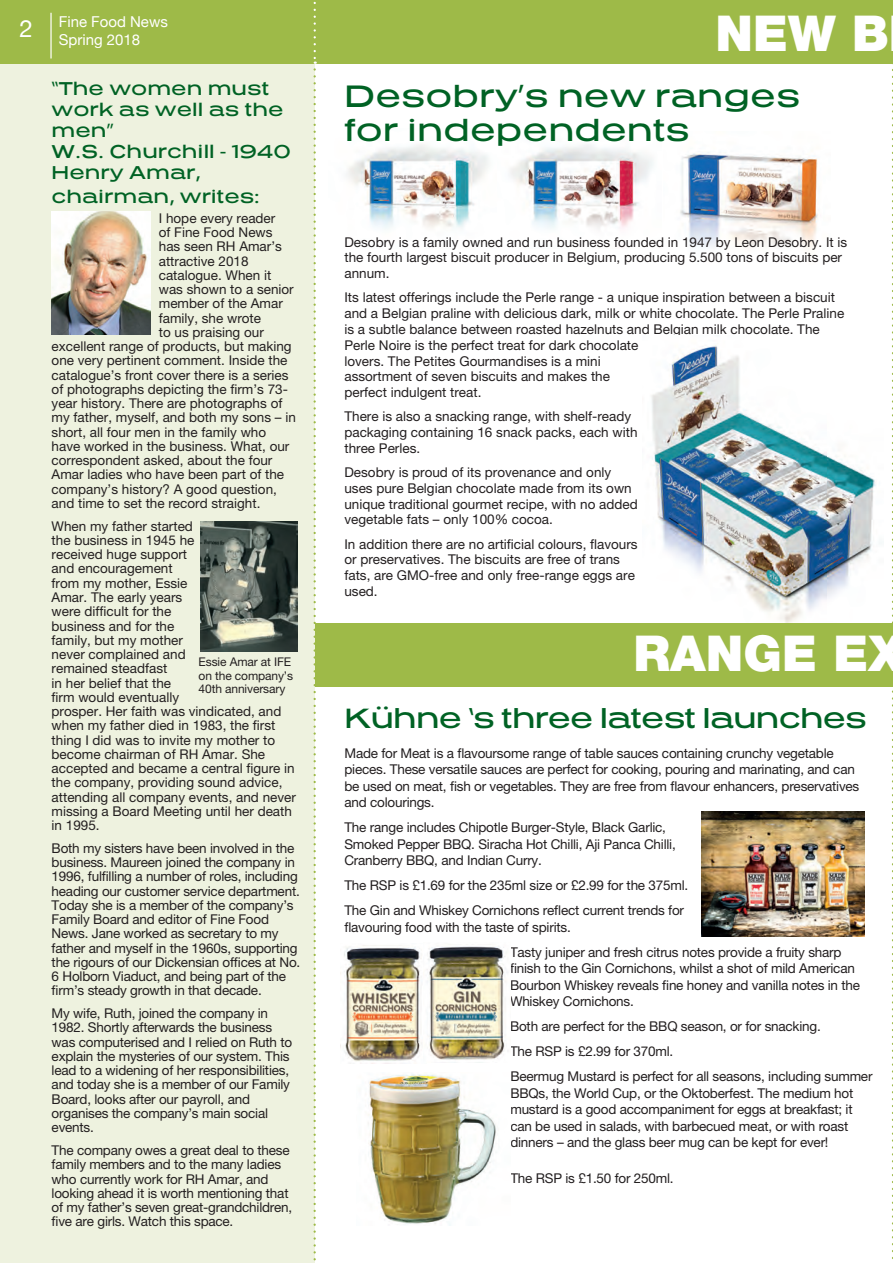
<style>
.page{position:relative;width:893px;height:1263px;background:#fff}
.page>*{position:absolute;margin:0;border:0;box-sizing:border-box;transform-origin:0 0}
.t1{font:900 49.5px "Helvetica Neue";color:#fff}
.t2{font:30px/34.5px "Presicav Rg";color:#006224}
.t3{font:27px "Presicav Rg";letter-spacing:-.03em;color:#006224}
.t4{font:18px/21px "Presicav Rg";color:#006224}
.t5{font:15px/18px "Helvetica Neue";color:#fff}
.t6{font:13.5px/14.2px "Helvetica Neue";color:#231f20}
.t7{font:12px/13.5px "Helvetica Neue";letter-spacing:-.01em;color:#231f20}
.s1{font-size:24px}
</style>
<div class="page">
<img style="left:348px;top:144px;width:305px;height:85px">
<img style="left:680px;top:152px;width:138px;height:96px">
<img style="left:651px;top:345px;width:225px;height:278px">
<svg style="left:892px;top:64px;width:1px;height:1195px"></svg>
<div style="left:0;top:12px;width:315px;height:1251px;background:#eef2df"></div>
<div style="left:0;top:0;width:893px;height:64px;background:#9eba48"></div>
<div style="left:316px;top:623px;width:577px;height:64px;background:#9eba48"></div>
<hr style="left:50px;top:13px;width:2px;height:46px;background:#fff">
<svg style="left:314px;top:1px;width:2px;height:1260px"></svg>
<img style="left:51px;top:211px;width:99px;height:123px">
<img style="left:200px;top:521px;width:98px;height:130px">
<img style="left:702px;top:812px;width:163px;height:124px">
<img style="left:368px;top:1074px;width:128px;height:151px">
<img style="left:340px;top:945px;width:82px;height:119px">
<img style="left:427px;top:944px;width:81px;height:116px">
<p class="t5" style="left:59px;top:14px;width:111px;text-indent:-39px"><span class="s1">2</span> Fine Food News<br>Spring 2018</p>
<h3 class="t4" style="left:52px;top:78px;width:241px">“The women must work as well as the men”<br>W.S. Churchill - 1940<br>Henry Amar,</h3>
<h3 class="t4" style="left:52px;top:186px;width:209px">chairman, writes:</h3>
<p class="t6" style="left:159px;top:211px;width:118px">I hope every reader</p>
<p class="t6" style="left:159px;top:225px;width:115px">of Fine Food News</p>
<p class="t6" style="left:159px;top:239px;width:125px">has seen RH Amar’s</p>
<p class="t6" style="left:159px;top:253px;width:91px">attractive 2018</p>
<p class="t6" style="left:159px;top:268px;width:114px">catalogue. When it</p>
<p class="t6" style="left:159px;top:282px;width:136px">was shown to a senior</p>
<p class="t6" style="left:159px;top:296px;width:126px">member of the Amar</p>
<p class="t6" style="left:159px;top:310px;width:104px">family, she wrote</p>
<p class="t6" style="left:159px;top:325px;width:107px">to us praising our</p>
<p class="t6" style="left:52px;top:339px;width:242px">excellent range of products, but making</p>
<p class="t6" style="left:52px;top:353px;width:237px">one very pertinent comment. Inside the</p>
<p class="t6" style="left:52px;top:367px;width:239px">catalogue’s front cover there is a series</p>
<p class="t6" style="left:52px;top:382px;width:238px">of photographs depicting the firm’s 73-</p>
<p class="t6" style="left:52px;top:396px;width:232px">year history. There are photographs of</p>
<p class="t6" style="left:52px;top:410px;width:246px">my father, myself, and both my sons – in</p>
<p class="t6" style="left:52px;top:424px;width:216px">short, all four men in the family who</p>
<p class="t6" style="left:52px;top:439px;width:239px">have worked in the business. What, our</p>
<p class="t6" style="left:52px;top:453px;width:222px">correspondent asked, about the four</p>
<p class="t6" style="left:52px;top:467px;width:234px">Amar ladies who have been part of the</p>
<p class="t6" style="left:52px;top:481px;width:227px">company’s history? A good question,</p>
<p class="t6" style="left:52px;top:496px;width:210px">and time to set the record straight.</p>
<p class="t6" style="left:52px;top:518px;width:246px">When my father started<br>the business in 1945 he<br>received huge support<br>and encouragement<br>from my mother, Essie<br>Amar. The early years<br>were difficult for the<br>business and for the<br>family, but my mother<br>never complained and<br>remained steadfast<br>in her belief that the<br>firm would eventually<br>prosper. Her faith was vindicated, and when my father died in 1983, the first thing I did was to invite my mother to become chairman of RH Amar. She accepted and became a central figure in the company, providing sound advice, attending all company events, and never missing a Board Meeting until her death in 1995.</p>
<p class="t6" style="left:52px;top:841px;width:250px">Both my sisters have been involved in the business. Maureen joined the company in 1996, fulfilling a number of roles, including heading our customer service department.<br>Today she is a member of the company’s Family Board and editor of Fine Food News. Jane worked as secretary to my father and myself in the 1960s, supporting the rigours of our Dickensian offices at No.<br>6 Holborn Viaduct, and being part of the firm’s steady growth in that decade.</p>
<p class="t6" style="left:52px;top:1006px;width:242px">My wife, Ruth, joined the company in 1982. Shortly afterwards the business was computerised and I relied on Ruth to explain the mysteries of our system. This lead to a widening of her responsibilities, and today she is a member of our Family Board, looks after our payroll, and organises the company’s main social events.</p>
<p class="t6" style="left:52px;top:1143px;width:242px">The company owes a great deal to these family members and to the many ladies who currently work for RH Amar, and looking ahead it is worth mentioning that of my father’s seven great-grandchildren, five are girls. Watch this space.</p>
<p class="t7" style="left:199px;top:655px;width:96px">Essie Amar at IFE on the company’s<br>40th anniversary</p>
<h1 class="t1" style="left:716px;top:4px;width:175px">NEW B</h1>
<h2 class="t2" style="left:344px;top:77px;width:457px">Desobry’s new ranges for independents</h2>
<p class="t6" style="left:344px;top:234px;width:504px;line-height:15.8px">Desobry is a family owned and run business founded in 1947 by Leon Desobry. It is the fourth largest biscuit producer in Belgium, producing 5.500 tons of biscuits per annum.</p>
<p class="t6" style="left:344px;top:290px;width:501px;line-height:15.8px">Its latest offerings include the Perle range - a unique inspiration between a biscuit and a Belgian praline with delicious dark, milk or white chocolate. The Perle Praline is a subtle balance between roasted hazelnuts and Belgian milk chocolate. The Perle Noire is the perfect treat for dark chocolate<br>lovers. The Petites Gourmandises is a mini<br>assortment of seven biscuits and makes the<br>perfect indulgent treat.</p>
<p class="t6" style="left:344px;top:408px;width:295px;line-height:15.8px">There is also a snacking range, with shelf-ready packaging containing 16 snack packs, each with three Perles.</p>
<p class="t6" style="left:344px;top:464px;width:295px;line-height:15.8px">Desobry is proud of its provenance and only uses pure Belgian chocolate made from its own unique traditional gourmet recipe, with no added vegetable fats – only 100% cocoa.</p>
<p class="t6" style="left:344px;top:536px;width:295px;line-height:15.8px">In addition there are no artificial colours, flavours or preservatives. The biscuits are free of trans fats, are GMO-free and only free-range eggs are used.</p>
<h1 class="t1" style="left:633px;top:624px;width:273px">RANGE EX</h1>
<h3 class="t3" style="left:344px;top:700px;width:524px">Kühne ‘s three latest launches</h3>
<p class="t6" style="left:344px;top:745px;width:516px;line-height:16.5px">Made for Meat is a flavoursome range of table sauces containing crunchy vegetable pieces. These versatile sauces are perfect for cooking, pouring and marinating, and can be used on meat, fish or vegetables. They are free from flavour enhancers, preservatives and colourings.</p>
<p class="t6" style="left:344px;top:819px;width:333px;line-height:16.5px">The range includes Chipotle Burger-Style, Black Garlic,<br>Smoked Pepper BBQ. Siracha Hot Chilli, Aji Panca Chilli,<br>Cranberry BBQ, and Indian Curry.</p>
<p class="t6" style="left:344px;top:873px;width:345px;line-height:25px">The RSP is £1.69 for the 235ml size or £2.99 for the 375ml.<br>The Gin and Whiskey Cornichons reflect current trends for</p>
<p class="t6" style="left:510px;top:914px;width:333px;line-height:25px;text-indent:-166px">flavouring food with the taste of spirits.<br>Tasty juniper and fresh citrus notes provide a fruity sharp</p>
<p class="t6" style="left:510px;top:960px;width:352px;line-height:16.5px">finish to the Gin Cornichons, whilst a shot of mild American<br>Bourbon Whiskey reveals fine honey and vanilla notes in the<br>Whiskey Cornichons.</p>
<p class="t6" style="left:510px;top:1014px;width:364px;line-height:25px">Both are perfect for the BBQ season, or for snacking.<br>The RSP is £2.99 for 370ml.<br>Beermug Mustard is perfect for all seasons, including summer</p>
<p class="t6" style="left:510px;top:1085px;width:344px;line-height:16.5px">BBQs, the World Cup, or the Oktoberfest. The medium hot mustard is a good accompaniment for eggs at breakfast; it can be used in salads, with barbecued meat, or with roast dinners – and the glass beer mug can be kept for ever!</p>
<p class="t6" style="left:510px;top:1170px;width:165px">The RSP is £1.50 for 250ml.</p>
</div>
